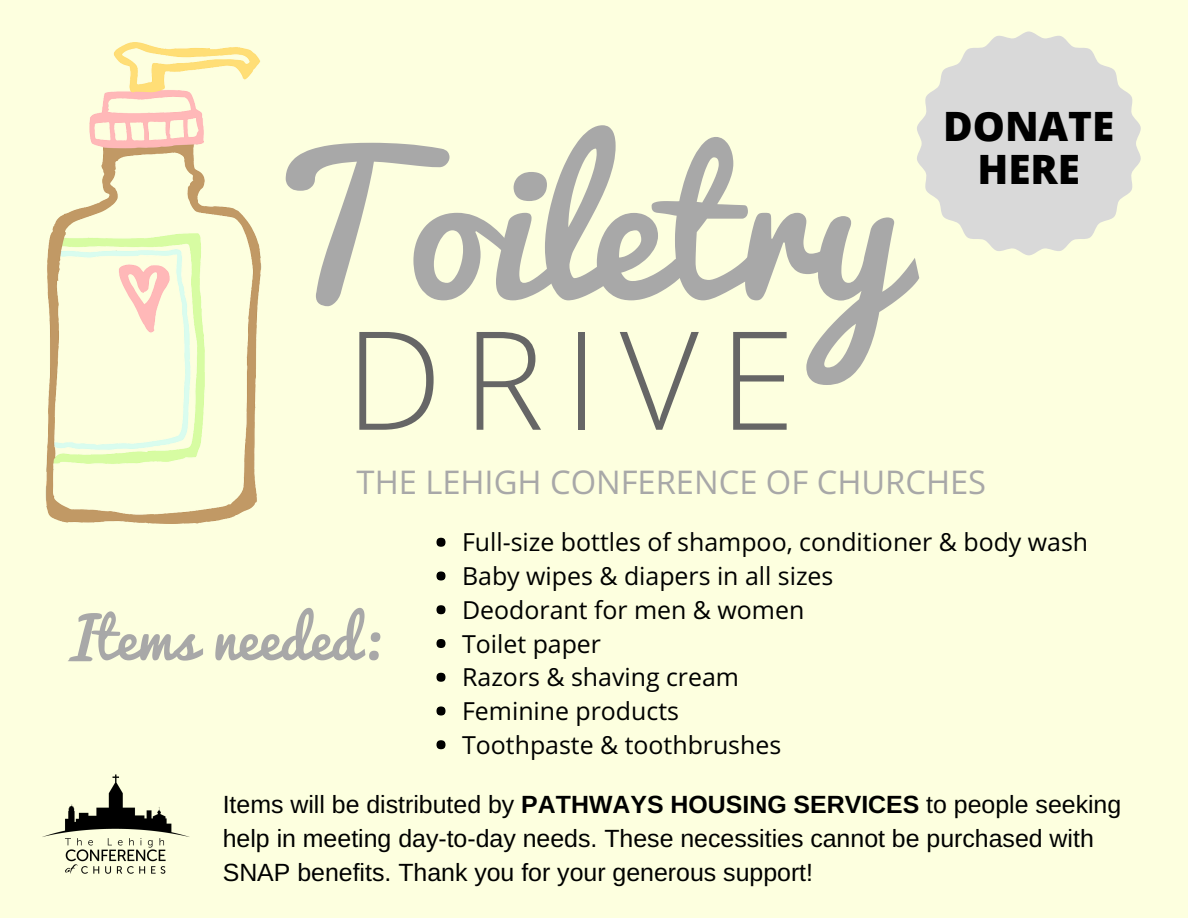
<style>
.page{position:relative;width:1188px;height:918px;background:#fdffdf}
.page>*{position:absolute;margin:0;border:0;box-sizing:border-box;transform-origin:0 0}
.t1{font:186.75px "Pacifico";color:#a8a8a8}
.t2{font:300 136.95px "Open Sans";letter-spacing:.15em;color:#666}
.t3{font:55.95px "Pacifico";color:#a8a8a8}
.t4{font:800 40.5px/42.8px "Open Sans";color:#000;text-align:center}
.t5{font:32.7px "Open Sans";color:#a8a8a8}
.t6{font:24.9px/33.8px "Arimo";color:#000}
.t7{font:24.9px/33.8px "Open Sans";color:#000}
.s1{font-weight:700}
</style>
<div class="page">
<img style="left:45px;top:43px;width:217px;height:480px">
<svg style="left:917px;top:32px;width:224px;height:223px;fill:#d9d9d9"></svg>
<div style="left:436px;top:538px;width:9px;height:9px;background:#000;border-radius:50%"></div>
<div style="left:436px;top:572px;width:9px;height:8px;background:#000;border-radius:50%"></div>
<div style="left:436px;top:605px;width:9px;height:9px;background:#000;border-radius:50%"></div>
<div style="left:436px;top:639px;width:9px;height:9px;background:#000;border-radius:50%"></div>
<div style="left:436px;top:673px;width:9px;height:9px;background:#000;border-radius:50%"></div>
<div style="left:436px;top:706px;width:9px;height:10px;background:#000;border-radius:50%"></div>
<div style="left:436px;top:740px;width:9px;height:9px;background:#000;border-radius:50%"></div>
<img style="left:42px;top:774px;width:148px;height:100px">
<h1 class="t1" style="left:268px;top:127px;width:631px">Toiletry</h1>
<h2 class="t2" style="left:346px;top:283px;width:451px">DRIVE</h2>
<h3 class="t4" style="left:943px;top:104px;width:173px">DONATE<br>HERE</h3>
<h3 class="t5" style="left:357px;top:459px;width:631px">THE LEHIGH CONFERENCE OF CHURCHES</h3>
<p class="t7" style="left:462px;top:525px;width:628px">Full-size bottles of shampoo, conditioner &amp; body wash<br>Baby wipes &amp; diapers in all sizes<br>Deodorant for men &amp; women<br>Toilet paper<br>Razors &amp; shaving cream<br>Feminine products<br>Toothpaste &amp; toothbrushes</p>
<p class="t6" style="left:223px;top:788px;width:900px">Items will be distributed by <span class="s1">PATHWAYS HOUSING SERVICES</span> to people seeking help in meeting day-to-day needs. These necessities cannot be purchased with<br>SNAP benefits. Thank you for your generous support!</p>
<h3 class="t3" style="left:70px;top:608px;width:311px">Items needed:</h3>
</div>
